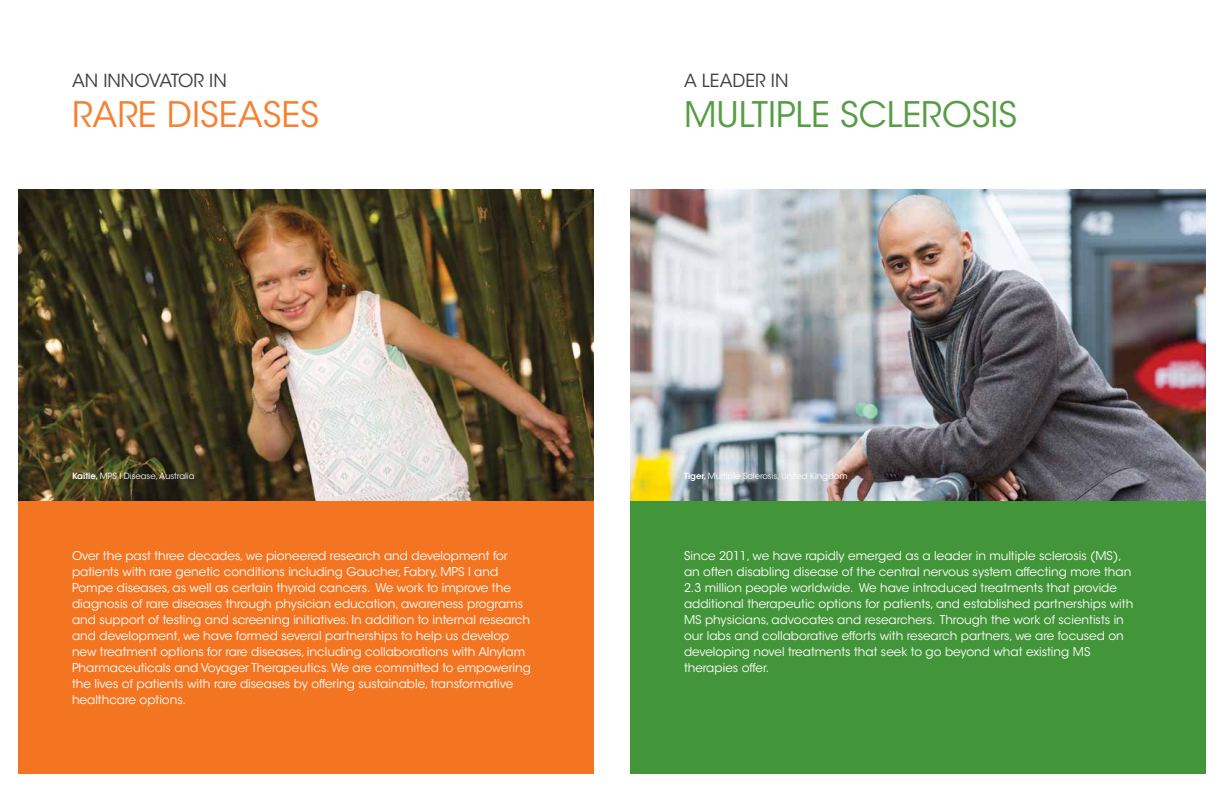
<style>
.page{position:relative;width:1224px;height:792px;background:#fff}
.page>*{position:absolute;margin:0;border:0;box-sizing:border-box;transform-origin:0 0}
.t1{font:35px "ITC Avant Garde Std";color:#569d45}
.t2{font:35px "ITC Avant Garde Std";color:#f58232}
.t3{font:18px "ITC Avant Garde Std";color:#414042}
.t4{font:12px/16px "ITC Avant Garde Std";color:#fff}
.t5{font:8.5px "ITC Avant Garde Std";color:#fff}
.s1{font-weight:600}
</style>
<div class="page">
<img style="left:630px;top:189px;width:576px;height:312px">
<img style="left:18px;top:189px;width:576px;height:312px">
<div style="left:18px;top:501px;width:576px;height:273px;background:#f47521"></div>
<div style="left:630px;top:501px;width:576px;height:273px;background:#439539"></div>
<h2 class="t3" style="left:72px;top:70px;width:156px">AN INNOVATOR IN</h2>
<h1 class="t2" style="left:72px;top:94px;width:249px">RARE DISEASES</h1>
<p class="t5" style="left:72px;top:471px;width:124px"><span class="s1">Kaitie,</span> MPS I Disease, Australia</p>
<p class="t4" style="left:72px;top:547px;width:460px">Over the past three decades, we pioneered research and development for patients with rare genetic conditions including Gaucher, Fabry, MPS I and Pompe diseases, as well as certain thyroid cancers. We work to improve the diagnosis of rare diseases through physician education, awareness programs and support of testing and screening initiatives. In addition to internal research and development, we have formed several partnerships to help us develop new treatment options for rare diseases, including collaborations with Alnylam Pharmaceuticals and Voyager Therapeutics. We are committed to empowering the lives of patients with rare diseases by offering sustainable, transformative healthcare options.</p>
<h2 class="t3" style="left:684px;top:70px;width:106px">A LEADER IN</h2>
<h1 class="t1" style="left:684px;top:94px;width:335px">MULTIPLE SCLEROSIS</h1>
<p class="t5" style="left:684px;top:471px;width:165px"><span class="s1">Tiger,</span> Multiple Sclerosis, United Kingdom</p>
<p class="t4" style="left:684px;top:548px;width:451px">Since 2011, we have rapidly emerged as a leader in multiple sclerosis (MS), an often disabling disease of the central nervous system affecting more than 2.3 million people worldwide. We have introduced treatments that provide additional therapeutic options for patients, and established partnerships with MS physicians, advocates and researchers. Through the work of scientists in our labs and collaborative efforts with research partners, we are focused on developing novel treatments that seek to go beyond what existing MS therapies offer.</p>
</div>
